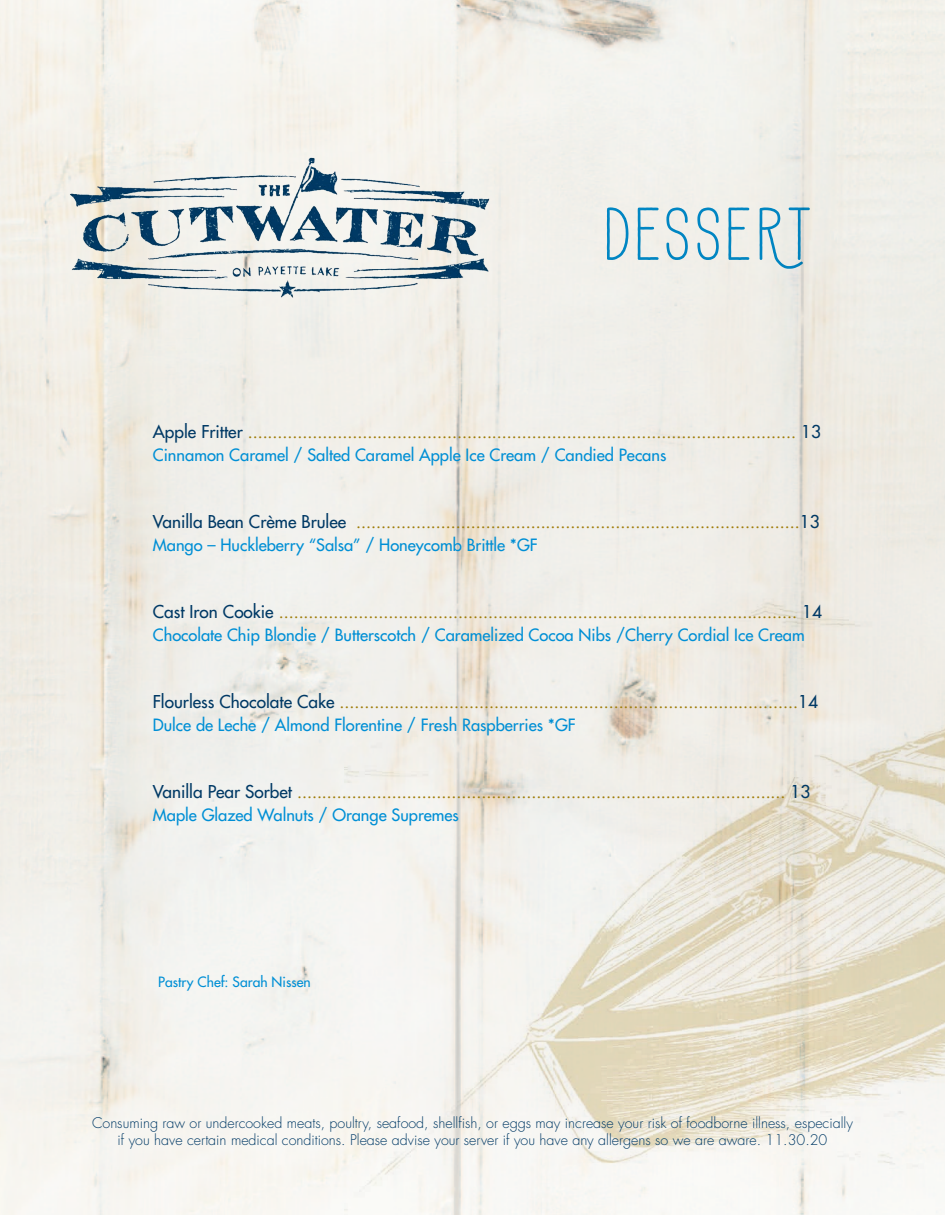
<style>
.page{position:relative;width:945px;height:1215px;background:#fff}
.page>*{position:absolute;margin:0;border:0;box-sizing:border-box;transform-origin:0 0}
.t1{font:500 105px "Adrift";letter-spacing:.05em;color:#008fd5}
.t2{font:500 17.25px "Futura Std";color:#a07d0a}
.t3{font:500 16.5px "Futura Std";color:#008fd5}
.t4{font:300 14.25px/17.1px "Futura LT";color:#003965;text-align:center}
.t5{font:500 13.8px "Futura Std";color:#008fd5}
.s1{color:#003965}
</style>
<div class="page">
<img style="left:0;top:0;width:945px;height:1215px">
<img style="left:344px;top:589px;width:601px;height:626px">
<img style="left:68px;top:155px;width:424px;height:143px">
<h1 class="t1" style="left:607px;top:190px;width:207px">dessERt</h1>
<p class="t2" style="left:153px;top:421px;width:670px"><span class="s1">Apple Fritter</span> .............................................................................................................. <span class="s1">13</span></p>
<p class="t3" style="left:153px;top:444px;width:515px">Cinnamon Caramel / Salted Caramel Apple Ice Cream / Candied Pecans</p>
<p class="t2" style="left:153px;top:511px;width:669px"><span class="s1">Vanilla Bean Crème Brulee</span> .........................................................................................<span class="s1">13</span></p>
<p class="t3" style="left:153px;top:534px;width:386px">Mango – Huckleberry “Salsa” / Honeycomb Brittle *GF</p>
<p class="t2" style="left:153px;top:601px;width:671px"><span class="s1">Cast Iron Cookie</span> ........................................................................................................ <span class="s1">14</span></p>
<p class="t3" style="left:153px;top:624px;width:653px">Chocolate Chip Blondie / Butterscotch / Caramelized Cocoa Nibs /Cherry Cordial Ice Cream</p>
<p class="t2" style="left:153px;top:691px;width:667px"><span class="s1">Flourless Chocolate Cake</span> ............................................................................................<span class="s1">14</span></p>
<p class="t3" style="left:153px;top:714px;width:424px">Dulce de Leche / Almond Florentine / Fresh Raspberries *GF</p>
<p class="t2" style="left:153px;top:781px;width:659px"><span class="s1">Vanilla Pear Sorbet</span> .................................................................................................. <span class="s1">13</span></p>
<p class="t3" style="left:153px;top:804px;width:308px">Maple Glazed Walnuts / Orange Supremes</p>
<p class="t5" style="left:158px;top:973px;width:154px">Pastry Chef: Sarah Nissen</p>
<p class="t4" style="left:92px;top:1115px;width:762px">Consuming raw or undercooked meats, poultry, seafood, shellfish, or eggs may increase your risk of foodborne illness, especially if you have certain medical conditions. Please advise your server if you have any allergens so we are aware. 11.30.20</p>
</div>
